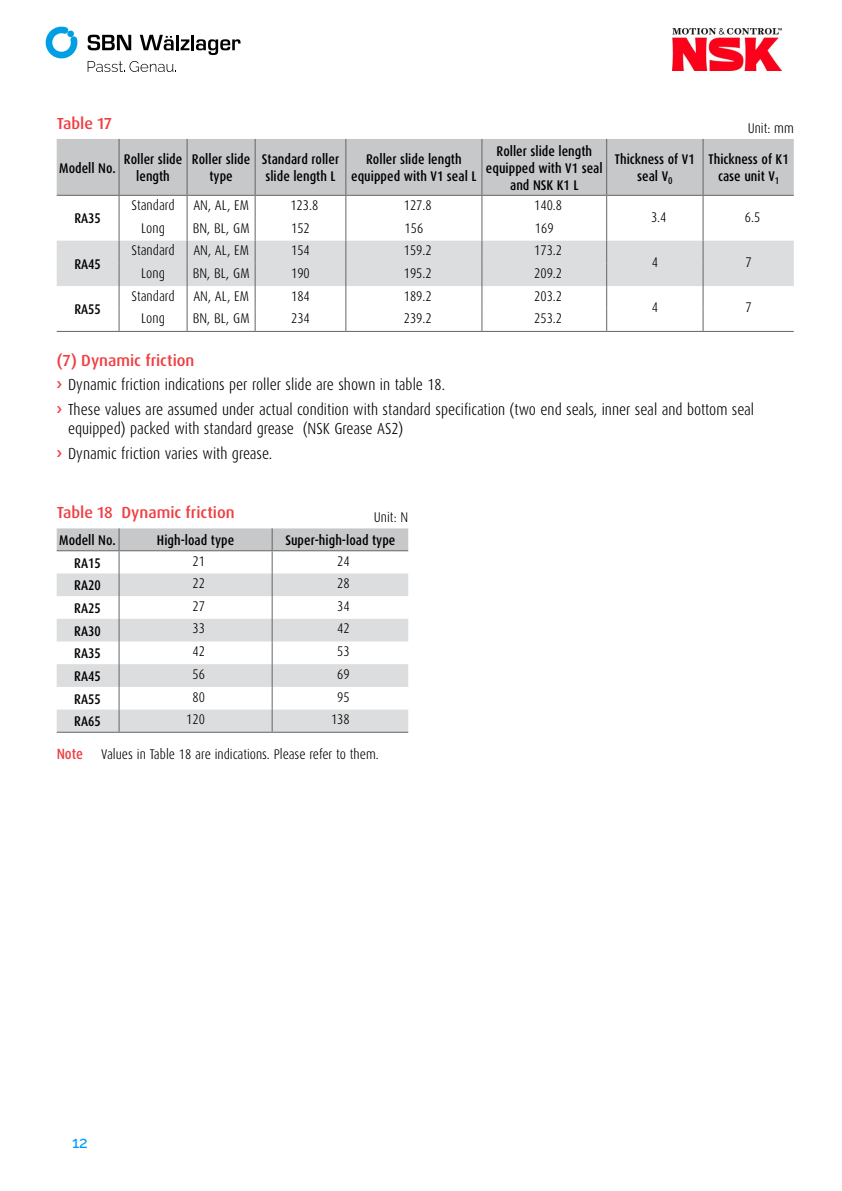
<style>
.page{position:relative;width:842px;height:1191px;background:#fff}
.page>*{position:absolute;margin:0;border:0;box-sizing:border-box;transform-origin:0 0}
.t1{font:300 16px/24.6px "Dax Condensed";color:#000}
.t2{font:500 16px "Dax Pro";color:#ef3e42}
.t3{font:500 16px "Raleway";color:#09f}
.t4{font:500 14px/17px "Dax Condensed";color:#000;text-align:center}
.t5{font:300 14px "Dax Condensed";color:#000}
.s1{font-weight:500;font-size:14.8px;color:#ef3e42}
</style>
<div class="page">
<svg style="left:88px;top:35px;width:43px;height:15px"></svg>
<svg style="left:140px;top:35px;width:34px;height:15px"></svg>
<hr style="left:176px;top:35px;width:3px;height:15px;background:#000">
<svg style="left:181px;top:39px;width:8px;height:11px"></svg>
<hr style="left:191px;top:35px;width:3px;height:15px;background:#000">
<svg style="left:196px;top:39px;width:45px;height:16px"></svg>
<svg style="left:46px;top:27px;width:32px;height:32px"></svg>
<svg style="left:88px;top:61px;width:88px;height:11px"></svg>
<div style="left:57px;top:139px;width:737px;height:56px;background:#c7c8ca"></div>
<hr style="left:119px;top:139px;width:1px;height:56px;background:#636466">
<hr style="left:57px;top:195px;width:62px;height:1px;background:#636466">
<hr style="left:119px;top:195px;width:68px;height:1px;background:#636466">
<hr style="left:187px;top:195px;width:68px;height:1px;background:#636466">
<hr style="left:255px;top:195px;width:91px;height:1px;background:#636466">
<hr style="left:346px;top:195px;width:136px;height:1px;background:#636466">
<hr style="left:482px;top:195px;width:125px;height:1px;background:#636466">
<hr style="left:607px;top:195px;width:96px;height:1px;background:#636466">
<hr style="left:703px;top:195px;width:91px;height:1px;background:#636466">
<hr style="left:187px;top:139px;width:1px;height:56px;background:#636466">
<hr style="left:255px;top:139px;width:1px;height:56px;background:#636466">
<hr style="left:345px;top:139px;width:1px;height:56px;background:#636466">
<hr style="left:481px;top:139px;width:1px;height:56px;background:#636466">
<hr style="left:606px;top:139px;width:1px;height:56px;background:#636466">
<hr style="left:702px;top:139px;width:1px;height:56px;background:#636466">
<svg style="left:57px;top:196px;width:737px;height:135px"></svg>
<hr style="left:57px;top:331px;width:62px;height:1px;background:#636466">
<hr style="left:119px;top:331px;width:68px;height:1px;background:#636466">
<hr style="left:187px;top:331px;width:68px;height:1px;background:#636466">
<hr style="left:255px;top:331px;width:91px;height:1px;background:#636466">
<hr style="left:346px;top:331px;width:136px;height:1px;background:#636466">
<hr style="left:482px;top:331px;width:125px;height:1px;background:#636466">
<hr style="left:607px;top:331px;width:96px;height:1px;background:#636466">
<hr style="left:703px;top:331px;width:91px;height:1px;background:#636466">
<svg style="left:57px;top:528px;width:351px;height:203px"></svg>
<hr style="left:57px;top:731px;width:62px;height:1px;background:#636466">
<hr style="left:119px;top:731px;width:153px;height:1px;background:#636466">
<hr style="left:272px;top:731px;width:136px;height:1px;background:#636466">
<img style="left:672px;top:28px;width:110px;height:43px">
<p class="t2" style="left:57px;top:113px;width:57px">Table 17</p>
<p class="t4" style="left:59px;top:159px;width:58px">Modell No.</p>
<p class="t4" style="left:124px;top:151px;width:60px">Roller slide length</p>
<p class="t4" style="left:192px;top:151px;width:60px">Roller slide type</p>
<p class="t4" style="left:262px;top:151px;width:79px;text-align:left">Standard roller slide length L</p>
<p class="t4" style="left:351px;top:151px;width:127px">Roller slide length equipped with V1 seal L</p>
<p class="t4" style="left:486px;top:142px;width:118px">Roller slide length equipped with V1 seal and NSK K1 L</p>
<p class="t4" style="left:615px;top:151px;width:81px">Thickness of V1 seal V<sub>0</sub></p>
<p class="t4" style="left:709px;top:151px;width:82px">Thickness of K1 case unit V<sub>1</sub></p>
<p class="t4" style="left:74px;top:210px;width:28px">RA35</p>
<p class="t5" style="left:748px;top:120px;width:48px">Unit: mm</p>
<p class="t5" style="left:132px;top:198px;width:45px">Standard</p>
<p class="t5" style="left:193px;top:198px;width:57px">AN, AL, EM</p>
<p class="t5" style="left:290px;top:198px;width:29px">123.8</p>
<p class="t5" style="left:404px;top:198px;width:29px">127.8</p>
<p class="t5" style="left:534px;top:198px;width:29px">140.8</p>
<p class="t5" style="left:651px;top:209px;width:17px">3.4</p>
<p class="t5" style="left:745px;top:209px;width:17px">6.5</p>
<p class="t5" style="left:141px;top:220px;width:25px">Long</p>
<p class="t5" style="left:193px;top:220px;width:58px">BN, BL, GM</p>
<p class="t5" style="left:291px;top:220px;width:20px">152</p>
<p class="t5" style="left:404px;top:220px;width:20px">156</p>
<p class="t5" style="left:535px;top:220px;width:20px">169</p>
<p class="t4" style="left:74px;top:256px;width:28px">RA45</p>
<p class="t4" style="left:74px;top:301px;width:28px">RA55</p>
<p class="t5" style="left:132px;top:243px;width:45px">Standard</p>
<p class="t5" style="left:193px;top:243px;width:57px">AN, AL, EM</p>
<p class="t5" style="left:291px;top:243px;width:20px">154</p>
<p class="t5" style="left:404px;top:243px;width:29px">159.2</p>
<p class="t5" style="left:534px;top:243px;width:29px">173.2</p>
<p class="t5" style="left:141px;top:265px;width:25px">Long</p>
<p class="t5" style="left:193px;top:265px;width:58px">BN, BL, GM</p>
<p class="t5" style="left:291px;top:265px;width:20px">190</p>
<p class="t5" style="left:404px;top:265px;width:29px">195.2</p>
<p class="t5" style="left:534px;top:265px;width:29px">209.2</p>
<p class="t5" style="left:132px;top:288px;width:45px">Standard</p>
<p class="t5" style="left:193px;top:288px;width:57px">AN, AL, EM</p>
<p class="t5" style="left:291px;top:288px;width:20px">184</p>
<p class="t5" style="left:404px;top:288px;width:29px">189.2</p>
<p class="t5" style="left:534px;top:288px;width:29px">203.2</p>
<p class="t5" style="left:141px;top:311px;width:25px">Long</p>
<p class="t5" style="left:193px;top:311px;width:58px">BN, BL, GM</p>
<p class="t5" style="left:291px;top:311px;width:20px">234</p>
<p class="t5" style="left:404px;top:311px;width:29px">239.2</p>
<p class="t5" style="left:534px;top:311px;width:29px">253.2</p>
<p class="t5" style="left:652px;top:254px;width:8px">4</p>
<p class="t5" style="left:745px;top:254px;width:8px">7</p>
<p class="t5" style="left:652px;top:299px;width:8px">4</p>
<p class="t5" style="left:745px;top:299px;width:8px">7</p>
<p class="t2" style="left:57px;top:350px;width:139px">(7) Dynamic friction</p>
<p class="t1" style="left:68px;top:373px;width:688px">Dynamic friction indications per roller slide are shown in table 18.<br>These values are assumed under actual condition with standard specification (two end seals, inner seal and bottom seal</p>
<p class="t1" style="left:68px;top:416px;width:337px">equipped) packed with standard grease (NSK Grease AS2)<br>Dynamic friction varies with grease.</p>
<p class="t2" style="left:57px;top:502px;width:180px">Table 18 Dynamic friction</p>
<p class="t4" style="left:59px;top:532px;width:58px">Modell No.</p>
<p class="t4" style="left:157px;top:532px;width:79px">High-load type</p>
<p class="t4" style="left:285px;top:532px;width:111px">Super-high-load type</p>
<p class="t4" style="left:74px;top:554px;width:28px">RA15</p>
<p class="t5" style="left:192px;top:553px;width:14px">21</p>
<p class="t5" style="left:337px;top:553px;width:14px">24</p>
<p class="t4" style="left:74px;top:577px;width:28px">RA20</p>
<p class="t5" style="left:192px;top:575px;width:14px">22</p>
<p class="t5" style="left:337px;top:575px;width:14px">28</p>
<p class="t4" style="left:74px;top:600px;width:28px">RA25</p>
<p class="t5" style="left:192px;top:598px;width:14px">27</p>
<p class="t5" style="left:337px;top:598px;width:14px">34</p>
<p class="t4" style="left:74px;top:622px;width:28px">RA30</p>
<p class="t5" style="left:192px;top:621px;width:14px">33</p>
<p class="t5" style="left:337px;top:621px;width:14px">42</p>
<p class="t4" style="left:74px;top:645px;width:28px">RA35</p>
<p class="t5" style="left:192px;top:643px;width:14px">42</p>
<p class="t5" style="left:337px;top:643px;width:14px">53</p>
<p class="t4" style="left:74px;top:668px;width:28px">RA45</p>
<p class="t5" style="left:192px;top:666px;width:14px">56</p>
<p class="t5" style="left:337px;top:666px;width:14px">69</p>
<p class="t4" style="left:74px;top:690px;width:28px">RA55</p>
<p class="t5" style="left:192px;top:689px;width:14px">80</p>
<p class="t5" style="left:337px;top:689px;width:14px">95</p>
<p class="t4" style="left:74px;top:713px;width:28px">RA65</p>
<p class="t5" style="left:186px;top:711px;width:20px">120</p>
<p class="t5" style="left:331px;top:711px;width:20px">138</p>
<p class="t5" style="left:374px;top:510px;width:36px">Unit: N</p>
<p class="t5" style="left:57px;top:747px;width:324px"><span class="s1">Note</span> Values in Table 18 are indications. Please refer to them.</p>
<p class="t3" style="left:72px;top:1133px;width:17px">12</p>
</div>
